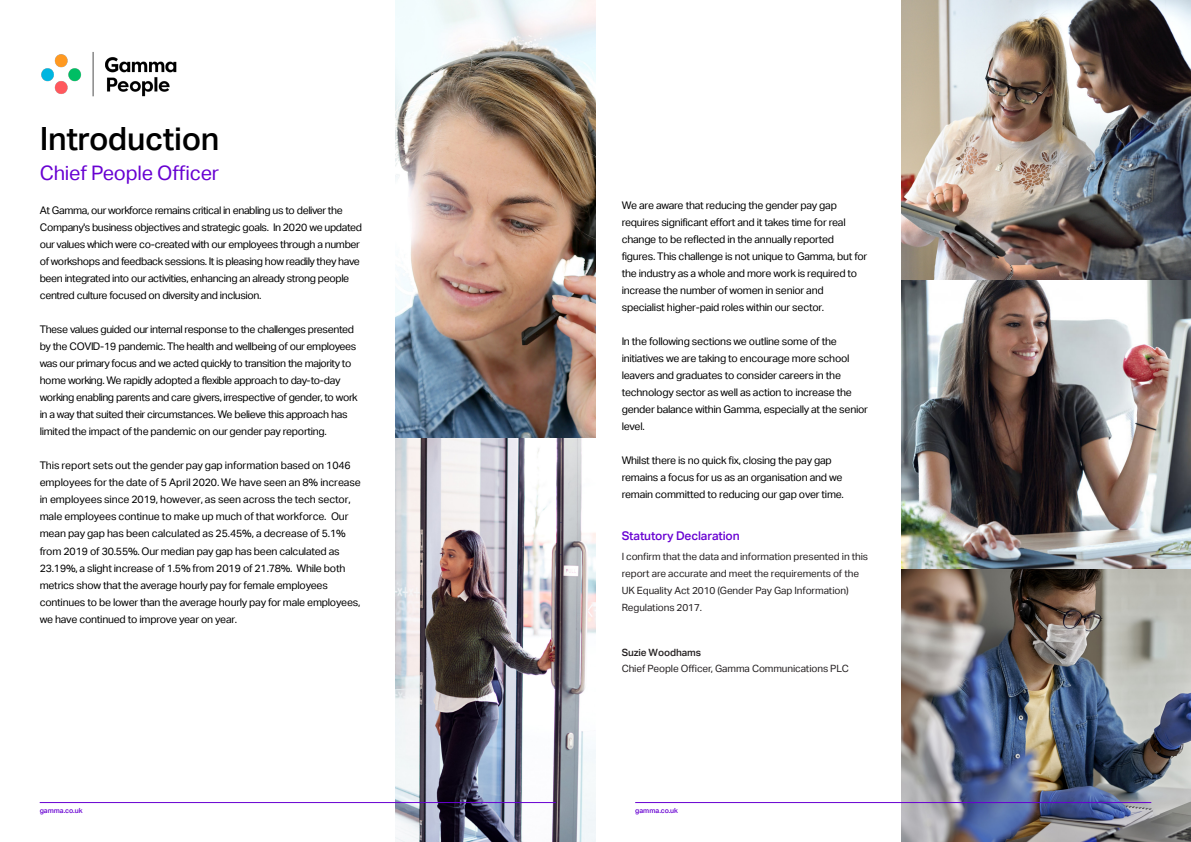
<style>
.page{position:relative;width:1191px;height:842px;background:#fff}
.page>*{position:absolute;margin:0;border:0;box-sizing:border-box;transform-origin:0 0}
.Subhead_1_Purple_20p{font:500 32px "Aktiv Grotesk";letter-spacing:-.01em;color:#000}
.Subhead_1_Purple_20p-2{font:20px "Aktiv Grotesk";letter-spacing:-.01em;color:#6800d2}
.Body_Copy_Black{font:500 12px "Aktiv Grotesk";letter-spacing:-.01em;color:#6800d2}
.Subhead_1_Purple_20p-3{font:10.5px/17px "Aktiv Grotesk";letter-spacing:-.03em;color:#000}
.Body_Copy_Black-2{font:10.5px/17px "Aktiv Grotesk";letter-spacing:-.025em;color:#000}
.Subhead_1_Purple_20p-4{font:10.5px/17px "Aktiv Grotesk";letter-spacing:-.01em;color:#000}
.Body_Copy_Black-3{font:10px/17px "Aktiv Grotesk";letter-spacing:-.01em;color:#231f20}
.t1{font:500 7px "Aktiv Grotesk";color:#6800d2}
.s1{font-weight:500}
</style>
<div class="page">
<img style="left:901px;top:0;width:290px;height:842px">
<img style="left:395px;top:0;width:200px;height:842px">
<img style="left:41px;top:52px;width:136px;height:44px">
<hr style="left:635px;top:802px;width:516px;height:1px;background:#6800d2">
<hr style="left:40px;top:802px;width:516px;height:1px;background:#6800d2">
<p class="Subhead_1_Purple_20p" style="left:40px;top:121px;width:181px">Introduction</p>
<p class="Subhead_1_Purple_20p-2" style="left:40px;top:161px;width:181px">Chief People Officer</p>
<p class="Subhead_1_Purple_20p-3" style="left:40px;top:202px;width:324px">At Gamma, our workforce remains critical in enabling us to deliver the Company's business objectives and strategic goals. In 2020 we updated our values which were co-created with our employees through a number of workshops and feedback sessions. It is pleasing how readily they have been integrated into our activities, enhancing an already strong people centred culture focused on diversity and inclusion.</p>
<p class="Subhead_1_Purple_20p-3" style="left:40px;top:321px;width:319px">These values guided our internal response to the challenges presented by the COVID-19 pandemic. The health and wellbeing of our employees was our primary focus and we acted quickly to transition the majority to home working. We rapidly adopted a flexible approach to day-to-day working enabling parents and care givers, irrespective of gender, to work in a way that suited their circumstances. We believe this approach has limited the impact of the pandemic on our gender pay reporting.</p>
<p class="Subhead_1_Purple_20p-4" style="left:40px;top:457px;width:323px">This report sets out the gender pay gap information based on 1046 employees for the date of 5 April 2020. We have seen an 8% increase in employees since 2019, however, as seen across the tech sector, male employees continue to make up much of that workforce. Our mean pay gap has been calculated as 25.45%, a decrease of 5.1% from 2019 of 30.55%. Our median pay gap has been calculated as 23.19%, a slight increase of 1.5% from 2019 of 21.78%. While both metrics show that the average hourly pay for female employees continues to be lower than the average hourly pay for male employees, we have continued to improve year on year.</p>
<p class="Body_Copy_Black-2" style="left:621px;top:197px;width:247px">We are aware that reducing the gender pay gap requires significant effort and it takes time for real change to be reflected in the annually reported figures. This challenge is not unique to Gamma, but for the industry as a whole and more work is required to increase the number of women in senior and specialist higher-paid roles within our sector.</p>
<p class="Body_Copy_Black-2" style="left:621px;top:333px;width:248px">In the following sections we outline some of the initiatives we are taking to encourage more school leavers and graduates to consider careers in the technology sector as well as action to increase the gender balance within Gamma, especially at the senior level.</p>
<p class="Body_Copy_Black-2" style="left:621px;top:452px;width:224px">Whilst there is no quick fix, closing the pay gap remains a focus for us as an organisation and we remain committed to reducing our gap over time.</p>
<p class="Body_Copy_Black" style="left:621px;top:529px;width:119px">Statutory Declaration</p>
<p class="Body_Copy_Black-3" style="left:621px;top:548px;width:248px">I confirm that the data and information presented in this report are accurate and meet the requirements of the UK Equality Act 2010 (Gender Pay Gap Information)<br>Regulations 2017.</p>
<p class="Body_Copy_Black-3" style="left:621px;top:645px;width:229px;line-height:15.7px"><span class="s1">Suzie Woodhams<br></span>Chief People Officer, Gamma Communications PLC</p>
<p class="t1" style="left:40px;top:806px;width:44px">gamma.co.uk</p>
<p class="t1" style="left:635px;top:806px;width:44px">gamma.co.uk</p>
</div>
